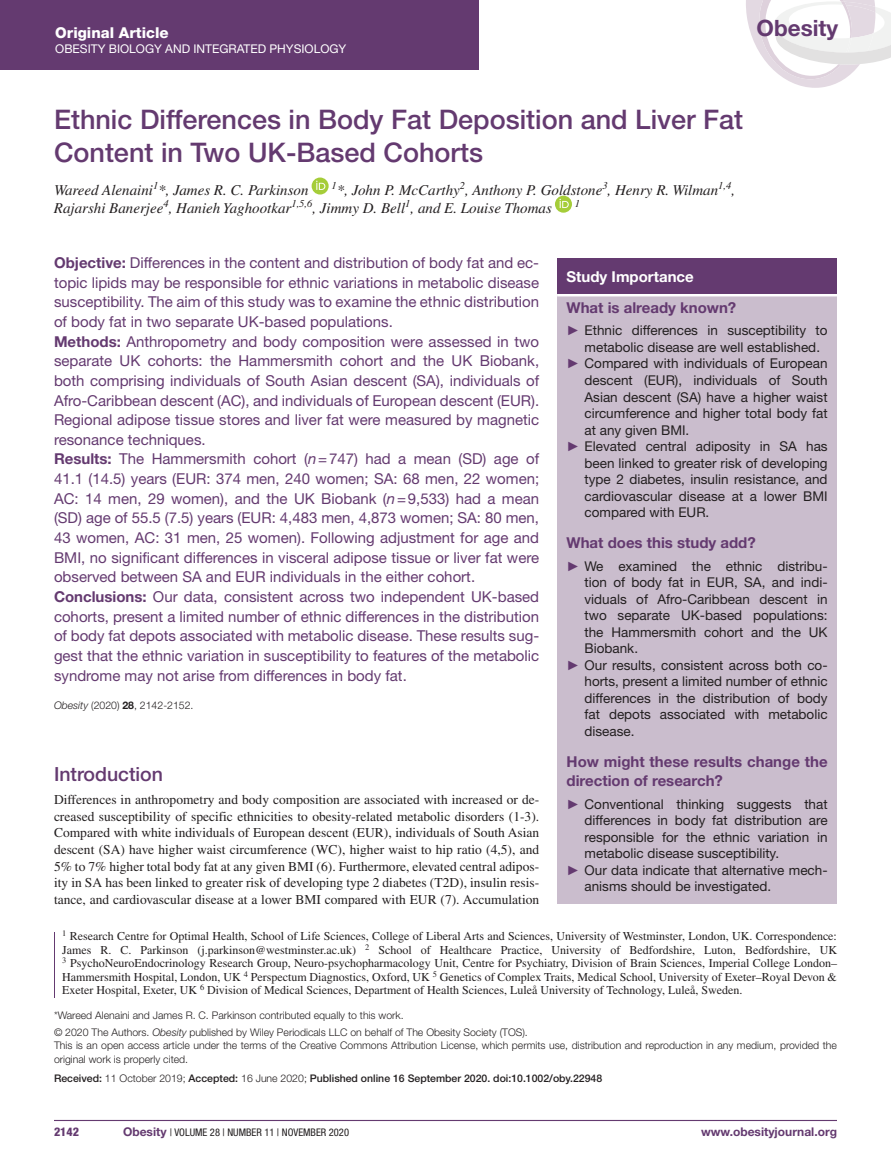
<style>
.page{position:relative;width:891px;height:1175px;background:#fff}
.page>*{position:absolute;margin:0;border:0;box-sizing:border-box;transform-origin:0 0}
.t1{font:500 27px/33.2px "Helvetica Neue LT Std";color:#643a70}
.t2{font:700 22.5px "Helvetica Neue";color:#643a70}
.t3{font:500 19.5px "Helvetica Neue LT Std";color:#643a70}
.t4{font:15px/19.6px "Helvetica Neue LT Std";color:#643a70}
.t5{font:italic 15px/18.1px "Times LT Std";color:#231f20}
.t6{font:700 15px/19.5px "Helvetica Neue LT Std";color:#643a70}
.t7{font:800 15px "Helvetica Neue LT Std";color:#fff}
.t8{font:700 15px "Helvetica Neue LT Std";color:#fff}
.t9{font:13.5px "Helvetica Neue LT Std";color:#231f20}
.t10{font:13.5px/16.6px "Times LT Std";color:#231f20;text-align:justify}
.t11{font:12px/13.5px "Times LT Std";color:#231f20;text-align:justify}
.t12{font:12px "Helvetica Neue LT Std";color:#fff}
.t13{font:700 12px "Helvetica Neue LT Std";color:#643a70}
.t14{font:800 condensed 12px "Helvetica Neue LT Std";color:#643a70}
.t15{font:300 10.5px/13.5px "Helvetica Neue LT Std";color:#231f20}
.t16{font:500 10.5px "Helvetica Neue LT Std";color:#231f20}
.t17{font:condensed 10.5px "Helvetica Neue LT Std";color:#231f20}
.t18{font:italic 10.5px "Times LT Std";color:#231f20}
.s1{font-weight:700}
.s2{font-style:italic}
.s3{font-family:"Times New Roman PSMT unicode";color:#643a70}
.s4{font-weight:300}
.s5{font-weight:700;font-stretch:normal;font-size:12px;color:#643a70}
</style>
<div class="page">
<hr style="left:54px;top:1119px;width:783px;height:2px;background:#643a70">
<div style="left:0;top:0;width:478px;height:69px;background:#643a70"></div>
<svg style="left:746px;top:0;width:145px;height:88px"></svg>
<div style="left:312px;top:177px;width:17px;height:17px;background:#a5cd39;border-radius:50%"></div>
<svg style="left:316px;top:181px;width:9px;height:9px"></svg>
<svg style="left:555px;top:196px;width:17px;height:17px"></svg>
<svg style="left:560px;top:199px;width:9px;height:9px"></svg>
<hr style="left:54px;top:932px;width:1px;height:65px;background:#643a70">
<div style="left:557px;top:258px;width:280px;height:646px;background:#cabdcd"></div>
<div style="left:557px;top:258px;width:280px;height:36px;background:#643a70"></div>
<hr style="left:557px;top:294px;width:280px;height:2px;background:#fff">
<p class="t7" style="left:55px;top:23px;width:115px">Original Article</p>
<p class="t12" style="left:55px;top:41px;width:293px">OBESITY BIOLOGY AND INTEGRATED PHYSIOLOGY</p>
<h2 class="t2" style="left:757px;top:14px;width:83px">Obesity</h2>
<h1 class="t1" style="left:54px;top:103px;width:691px">Ethnic Differences in Body Fat Deposition and Liver Fat<br>Content in Two UK-Based Cohorts</h1>
<p class="t5" style="left:54px;top:180px;width:256px">Wareed Alenaini<sup>1</sup>*, James R. C. Parkinson</p>
<p class="t5" style="left:54px;top:180px;width:683px;text-indent:278px"><sup>1</sup>*, John P. McCarthy<sup>2</sup>, Anthony P. Goldstone<sup>3</sup>, Henry R. Wilman<sup>1,4</sup>,<br>Rajarshi Banerjee<sup>4</sup>, Hanieh Yaghootkar<sup>1,5,6</sup>, Jimmy D. Bell<sup>1</sup>, and E. Louise Thomas</p>
<p class="t18" style="left:575px;top:198px;width:7px">1</p>
<p class="t4" style="left:54px;top:253px;width:487px"><span class="s1">Objective:</span> Differences in the content and distribution of body fat and ec&shy;topic lipids may be responsible for ethnic variations in metabolic disease susceptibility. The aim of this study was to examine the ethnic distribution of body fat in two separate UK-based populations.<br><span class="s1">Methods:</span> Anthropometry and body composition were assessed in two separate UK cohorts: the Hammersmith cohort and the UK Biobank, both comprising individuals of South Asian descent (SA), individuals of Afro-Caribbean descent (AC), and individuals of European descent (EUR).<br>Regional adipose tissue stores and liver fat were measured by magnetic resonance techniques.<br><span class="s1">Results:</span> The Hammersmith cohort (<span class="s2">n</span>=747) had a mean (SD) age of 41.1 (14.5) years (EUR: 374 men, 240 women; SA: 68 men, 22 women; AC: 14 men, 29 women), and the UK Biobank (<span class="s2">n</span>=9,533) had a mean (SD) age of 55.5 (7.5) years (EUR: 4,483 men, 4,873 women; SA: 80 men, 43 women, AC: 31 men, 25 women). Following adjustment for age and BMI, no significant differences in visceral adipose tissue or liver fat were observed between SA and EUR individuals in the either cohort.<br><span class="s1">Conclusions:</span> Our data, consistent across two independent UK-based cohorts, present a limited number of ethnic differences in the distribution of body fat depots associated with metabolic disease. These results sug&shy;gest that the ethnic variation in susceptibility to features of the metabolic syndrome may not arise from differences in body fat.</p>
<p class="t15" style="left:54px;top:698px;width:141px"><span class="s2">Obesity</span> (2020) <span class="s1">28</span>, 2142-2152.</p>
<h3 class="t3" style="left:54px;top:763px;width:111px">Introduction</h3>
<p class="t10" style="left:54px;top:791px;width:487px">Differences in anthropometry and body composition are associated with increased or de&shy;creased susceptibility of specific ethnicities to obesity-related metabolic disorders (1-3).<br>Compared with white individuals of European descent (EUR), individuals of South Asian descent (SA) have higher waist circumference (WC), higher waist to hip ratio (4,5), and 5% to 7% higher total body fat at any given BMI (6). Furthermore, elevated central adipos&shy;ity in SA has been linked to greater risk of developing type 2 diabetes (T2D), insulin resis&shy;tance, and cardiovascular disease at a lower BMI compared with EUR (7). Accumulation</p>
<p class="t8" style="left:567px;top:267px;width:129px">Study Importance</p>
<p class="t6" style="left:567px;top:297px;width:171px">What is already known?</p>
<p class="t9" style="left:567px;top:322px;width:263px"><span class="s3">►</span> Ethnic differences in susceptibility to</p>
<p class="t9" style="left:585px;top:339px;width:237px">metabolic disease are well established.</p>
<p class="t9" style="left:567px;top:355px;width:263px"><span class="s3">►</span> Compared with individuals of European</p>
<p class="t9" style="left:585px;top:372px;width:245px">descent (EUR), individuals of South</p>
<p class="t9" style="left:585px;top:388px;width:245px">Asian descent (SA) have a higher waist</p>
<p class="t9" style="left:585px;top:405px;width:245px">circumference and higher total body fat</p>
<p class="t9" style="left:585px;top:421px;width:106px">at any given BMI.</p>
<p class="t9" style="left:567px;top:438px;width:263px"><span class="s3">►</span> Elevated central adiposity in SA has</p>
<p class="t9" style="left:585px;top:454px;width:245px">been linked to greater risk of developing</p>
<p class="t9" style="left:585px;top:471px;width:245px">type 2 diabetes, insulin resistance, and</p>
<p class="t9" style="left:585px;top:487px;width:245px">cardiovascular disease at a lower BMI</p>
<p class="t9" style="left:585px;top:504px;width:126px">compared with EUR.</p>
<p class="t6" style="left:567px;top:532px;width:191px">What does this study add?</p>
<p class="t9" style="left:567px;top:557px;width:263px"><span class="s3">►</span> We examined the ethnic distribu-</p>
<p class="t9" style="left:585px;top:574px;width:245px">tion of body fat in EUR, SA, and indi-</p>
<p class="t9" style="left:585px;top:590px;width:245px">viduals of Afro-Caribbean descent in</p>
<p class="t9" style="left:585px;top:607px;width:245px">two separate UK-based populations:</p>
<p class="t9" style="left:585px;top:623px;width:245px">the Hammersmith cohort and the UK</p>
<p class="t9" style="left:585px;top:640px;width:55px">Biobank.</p>
<p class="t9" style="left:567px;top:656px;width:263px"><span class="s3">►</span> Our results, consistent across both co-</p>
<p class="t9" style="left:585px;top:673px;width:245px">horts, present a limited number of ethnic</p>
<p class="t9" style="left:585px;top:689px;width:245px">differences in the distribution of body</p>
<p class="t9" style="left:585px;top:706px;width:245px">fat depots associated with metabolic</p>
<p class="t9" style="left:585px;top:722px;width:52px">disease.</p>
<p class="t6" style="left:567px;top:751px;width:263px">How might these results change the direction of research?</p>
<p class="t9" style="left:567px;top:795px;width:263px"><span class="s3">►</span> Conventional thinking suggests that</p>
<p class="t9" style="left:585px;top:812px;width:245px">differences in body fat distribution are</p>
<p class="t9" style="left:585px;top:828px;width:245px">responsible for the ethnic variation in</p>
<p class="t9" style="left:585px;top:845px;width:196px">metabolic disease susceptibility.</p>
<p class="t9" style="left:567px;top:861px;width:263px"><span class="s3">►</span> Our data indicate that alternative mech-</p>
<p class="t9" style="left:585px;top:878px;width:188px">anisms should be investigated.</p>
<p class="t11" style="left:62px;top:929px;width:776px"><sup>1</sup> Research Centre for Optimal Health, School of Life Sciences, College of Liberal Arts and Sciences, University of Westminster, London, UK. Correspondence:<br>James R. C. Parkinson (j.parkinson@westminster.ac.uk) <sup>2</sup> School of Healthcare Practice, University of Bedfordshire, Luton, Bedfordshire, UK <sup>3</sup> PsychoNeuroEndocrinology Research Group, Neuro-psychopharmacology Unit, Centre for Psychiatry, Division of Brain Sciences, Imperial College London– Hammersmith Hospital, London, UK <sup>4</sup> Perspectum Diagnostics, Oxford, UK <sup>5</sup> Genetics of Complex Traits, Medical School, University of Exeter–Royal Devon &amp; Exeter Hospital, Exeter, UK <sup>6</sup> Division of Medical Sciences, Department of Health Sciences, Luleå University of Technology, Luleå, Sweden.</p>
<p class="t15" style="left:54px;top:1008px;width:351px">*Wareed Alenaini and James R. C. Parkinson contributed equally to this work.</p>
<p class="t15" style="left:54px;top:1025px;width:785px">© 2020 The Authors. <span class="s2">Obesity</span> published by Wiley Periodicals LLC on behalf of The Obesity Society (TOS).<br>This is an open access article under the terms of the Creative Commons Attribution License, which permits use, distribution and reproduction in any medium, provided the original work is properly cited.</p>
<p class="t16" style="left:54px;top:1071px;width:550px">Received: <span class="s4">11 October 2019;</span> Accepted: <span class="s4">16 June 2020;</span> Published online 16 September 2020. doi:10.1002/oby.22948</p>
<p class="t14" style="left:54px;top:1124px;width:26px">2142</p>
<p class="t17" style="left:123px;top:1126px;width:227px"><span class="s5">Obesity</span> | VOLUME 28 | NUMBER 11 | NOVEMBER 2020</p>
<p class="t13" style="left:701px;top:1124px;width:137px">www.obesityjournal.org</p>
</div>
